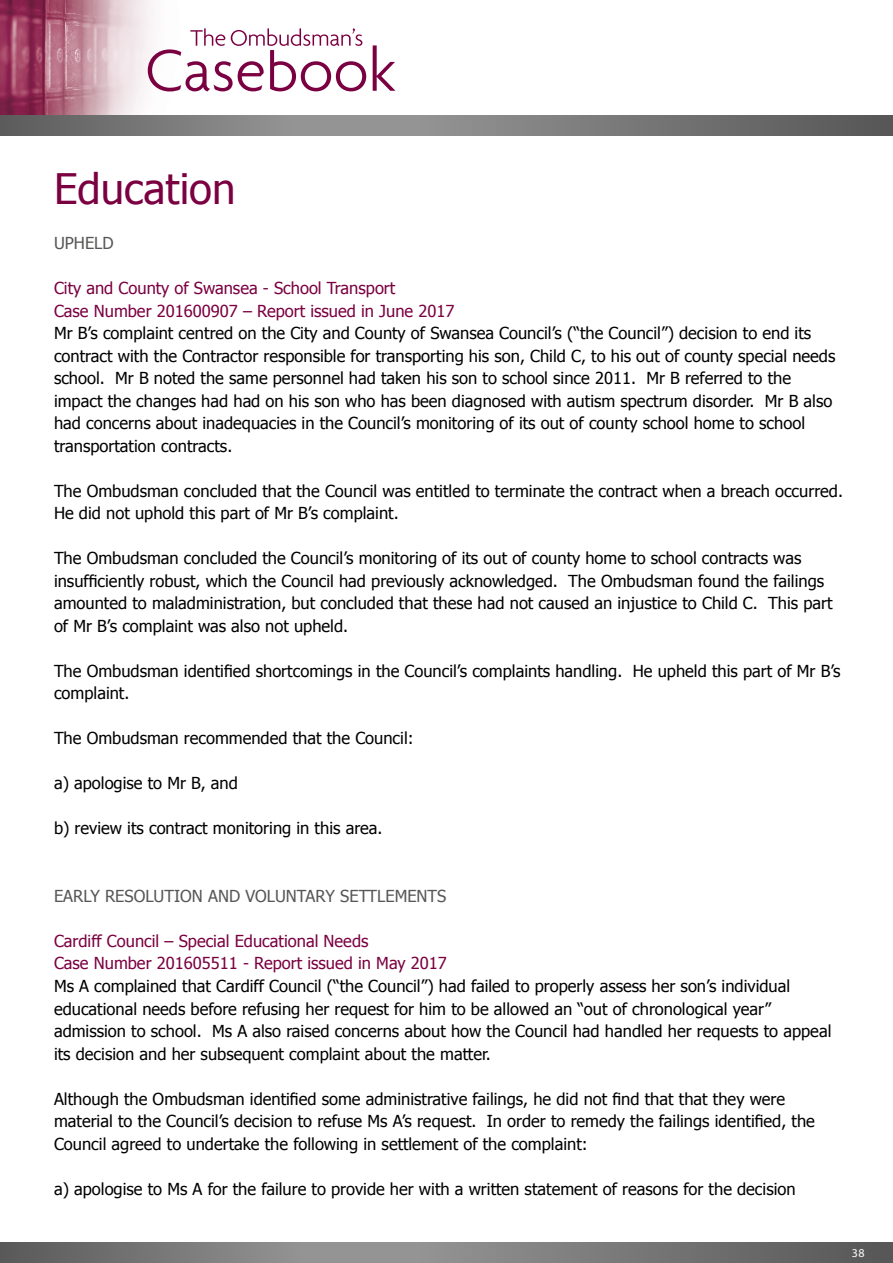
<style>
.page{position:relative;width:893px;height:1263px;background:#fff}
.page>*{position:absolute;margin:0;border:0;box-sizing:border-box;transform-origin:0 0}
.t1{font:42px "Tahoma";color:#7b0041}
.t2{font:16.5px/22.5px "Tahoma";color:#000}
.t3{font:16.5px/22.5px "Tahoma";color:#7b0041}
.t4{font:16.5px "Tahoma";color:#575756}
.t5{font:12px "Myriad Pro";color:#fff}
</style>
<div class="page">
<img style="left:0;top:0;width:396px;height:115px">
<svg style="left:0;top:115px;width:893px;height:21px;background:#7b7a7a"></svg>
<svg style="left:0;top:1242px;width:893px;height:21px;background:#7a7979"></svg>
<svg style="left:373px;top:45px;width:22px;height:46px"></svg>
<svg style="left:148px;top:28px;width:218px;height:63px"></svg>
<h1 class="t1" style="left:54px;top:161px;width:183px">Education</h1>
<p class="t4" style="left:54px;top:232px;width:61px">UPHELD</p>
<p class="t3" style="left:54px;top:276px;width:402px">City and County of Swansea - School Transport<br>Case Number 201600907 – Report issued in June 2017</p>
<p class="t2" style="left:54px;top:321px;width:783px">Mr B’s complaint centred on the City and County of Swansea Council’s (“the Council”) decision to end its contract with the Contractor responsible for transporting his son, Child C, to his out of county special needs school. Mr B noted the same personnel had taken his son to school since 2011. Mr B referred to the impact the changes had had on his son who has been diagnosed with autism spectrum disorder. Mr B also had concerns about inadequacies in the Council’s monitoring of its out of county school home to school transportation contracts.</p>
<p class="t2" style="left:54px;top:479px;width:790px">The Ombudsman concluded that the Council was entitled to terminate the contract when a breach occurred.<br>He did not uphold this part of Mr B’s complaint.</p>
<p class="t2" style="left:54px;top:546px;width:780px">The Ombudsman concluded the Council’s monitoring of its out of county home to school contracts was insufficiently robust, which the Council had previously acknowledged. The Ombudsman found the failings amounted to maladministration, but concluded that these had not caused an injustice to Child C. This part of Mr B’s complaint was also not upheld.</p>
<p class="t2" style="left:54px;top:659px;width:788px">The Ombudsman identified shortcomings in the Council’s complaints handling. He upheld this part of Mr B’s complaint.</p>
<p class="t2" style="left:54px;top:726px;width:361px">The Ombudsman recommended that the Council:</p>
<p class="t2" style="left:54px;top:771px;width:185px">a) apologise to Mr B, and</p>
<p class="t2" style="left:54px;top:816px;width:330px">b) review its contract monitoring in this area.</p>
<p class="t4" style="left:54px;top:885px;width:394px">EARLY RESOLUTION AND VOLUNTARY SETTLEMENTS</p>
<p class="t3" style="left:54px;top:929px;width:394px">Cardiff Council – Special Educational Needs<br>Case Number 201605511 - Report issued in May 2017</p>
<p class="t2" style="left:54px;top:974px;width:779px">Ms A complained that Cardiff Council (“the Council”) had failed to properly assess her son’s individual educational needs before refusing her request for him to be allowed an “out of chronological year” admission to school. Ms A also raised concerns about how the Council had handled her requests to appeal its decision and her subsequent complaint about the matter.</p>
<p class="t2" style="left:54px;top:1086px;width:762px">Although the Ombudsman identified some administrative failings, he did not find that that they were material to the Council’s decision to refuse Ms A’s request. In order to remedy the failings identified, the<br>Council agreed to undertake the following in settlement of the complaint:</p>
<p class="t2" style="left:54px;top:1176px;width:743px">a) apologise to Ms A for the failure to provide her with a written statement of reasons for the decision</p>
<p class="t5" style="left:852px;top:1245px;width:14px">38</p>
</div>
